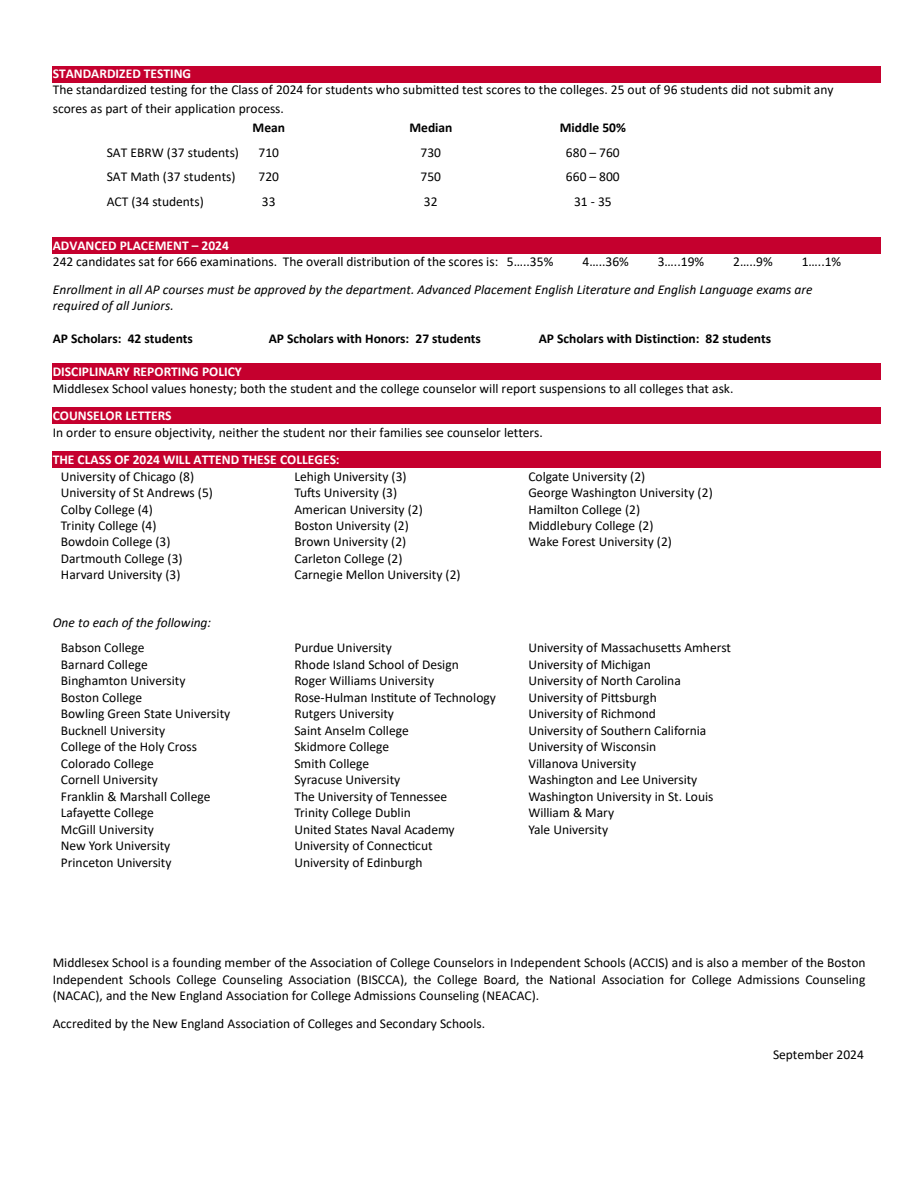
<style>
.page{position:relative;width:918px;height:1188px;background:#fff}
.page>*{position:absolute;margin:0;border:0;box-sizing:border-box;transform-origin:0 0}
.t1{font:13.5px/16.5px "Calibri";color:#000}
.t2{font:italic 13.5px/16.5px "Calibri";color:#000}
.t3{font:700 13.5px "Calibri";color:#fff}
.t4{font:700 13.5px "Calibri";color:#000}
</style>
<div class="page">
<div style="left:52px;top:407px;width:829px;height:16px;background:#c5002e"></div>
<div style="left:52px;top:452px;width:829px;height:16px;background:#c5002e"></div>
<div style="left:52px;top:364px;width:829px;height:16px;background:#c5002e"></div>
<div style="left:52px;top:238px;width:829px;height:16px;background:#c5002e"></div>
<div style="left:52px;top:66px;width:829px;height:16px;background:#c5002e"></div>
<p class="t3" style="left:53px;top:64px;width:140px">STANDARDIZED TESTING</p>
<p class="t1" style="left:53px;top:80px;width:782px;line-height:18.9px">The standardized testing for the Class of 2024 for students who submitted test scores to the colleges. 25 out of 96 students did not submit any scores as part of their application process.</p>
<p class="t4" style="left:253px;top:118px;width:34px">Mean</p>
<p class="t4" style="left:409px;top:118px;width:45px">Median</p>
<p class="t4" style="left:560px;top:118px;width:68px">Middle 50%</p>
<p class="t1" style="left:107px;top:144px;width:134px">SAT EBRW (37 students)</p>
<p class="t1" style="left:259px;top:144px;width:22px">710</p>
<p class="t1" style="left:421px;top:144px;width:22px">730</p>
<p class="t1" style="left:566px;top:144px;width:55px">680 – 760</p>
<p class="t1" style="left:107px;top:168px;width:130px">SAT Math (37 students)</p>
<p class="t1" style="left:259px;top:168px;width:22px">720</p>
<p class="t1" style="left:421px;top:168px;width:22px">750</p>
<p class="t1" style="left:566px;top:168px;width:55px">660 – 800</p>
<p class="t1" style="left:107px;top:193px;width:98px">ACT (34 students)</p>
<p class="t1" style="left:262px;top:193px;width:15px">33</p>
<p class="t1" style="left:424px;top:193px;width:15px">32</p>
<p class="t1" style="left:574px;top:193px;width:39px">31 - 35</p>
<p class="t3" style="left:53px;top:236px;width:178px">ADVANCED PLACEMENT – 2024</p>
<p class="t1" style="left:53px;top:253px;width:502px">242 candidates sat for 666 examinations. The overall distribution of the scores is: 5…..35%</p>
<p class="t1" style="left:582px;top:253px;width:48px">4…..36%</p>
<p class="t1" style="left:658px;top:253px;width:48px">3…..19%</p>
<p class="t1" style="left:733px;top:253px;width:41px">2…..9%</p>
<p class="t1" style="left:802px;top:253px;width:41px">1…..1%</p>
<p class="t2" style="left:53px;top:280px;width:761px">Enrollment in all AP courses must be approved by the department. Advanced Placement English Literature and English Language exams are required of all Juniors.</p>
<p class="t4" style="left:53px;top:329px;width:142px">AP Scholars: 42 students</p>
<p class="t4" style="left:269px;top:329px;width:214px">AP Scholars with Honors: 27 students</p>
<p class="t4" style="left:539px;top:329px;width:234px">AP Scholars with Distinction: 82 students</p>
<p class="t3" style="left:53px;top:362px;width:191px">DISCIPLINARY REPORTING POLICY</p>
<p class="t1" style="left:53px;top:380px;width:682px">Middlesex School values honesty; both the student and the college counselor will report suspensions to all colleges that ask.</p>
<p class="t3" style="left:53px;top:406px;width:120px">COUNSELOR LETTERS</p>
<p class="t1" style="left:53px;top:424px;width:492px">In order to ensure objectivity, neither the student nor their families see counselor letters.</p>
<p class="t3" style="left:53px;top:450px;width:288px">THE CLASS OF 2024 WILL ATTEND THESE COLLEGES:</p>
<p class="t1" style="left:61px;top:468px;width:154px">University of Chicago (8)<br>University of St Andrews (5)<br>Colby College (4)<br>Trinity College (4)<br>Bowdoin College (3)<br>Dartmouth College (3)<br>Harvard University (3)</p>
<p class="t1" style="left:295px;top:468px;width:168px">Lehigh University (3)<br>Tufts University (3)<br>American University (2)<br>Boston University (2)<br>Brown University (2)<br>Carleton College (2)<br>Carnegie Mellon University (2)</p>
<p class="t1" style="left:528px;top:468px;width:186px">Colgate University (2)<br>George Washington University (2)<br>Hamilton College (2)<br>Middlebury College (2)<br>Wake Forest University (2)</p>
<p class="t2" style="left:53px;top:614px;width:160px">One to each of the following:</p>
<p class="t1" style="left:61px;top:639px;width:171px">Babson College<br>Barnard College<br>Binghamton University<br>Boston College<br>Bowling Green State University<br>Bucknell University<br>College of the Holy Cross<br>Colorado College<br>Cornell University<br>Franklin &amp; Marshall College<br>Lafayette College<br>McGill University<br>New York University<br>Princeton University</p>
<p class="t1" style="left:295px;top:639px;width:203px">Purdue University<br>Rhode Island School of Design<br>Roger Williams University<br>Rose-Hulman Institute of Technology<br>Rutgers University<br>Saint Anselm College<br>Skidmore College<br>Smith College<br>Syracuse University<br>The University of Tennessee<br>Trinity College Dublin<br>United States Naval Academy<br>University of Connecticut<br>University of Edinburgh</p>
<p class="t1" style="left:528px;top:639px;width:204px">University of Massachusetts Amherst<br>University of Michigan<br>University of North Carolina<br>University of Pittsburgh<br>University of Richmond<br>University of Southern California<br>University of Wisconsin<br>Villanova University<br>Washington and Lee University<br>Washington University in St. Louis<br>William &amp; Mary<br>Yale University</p>
<p class="t1" style="left:53px;top:954px;width:814px;text-align:justify">Middlesex School is a founding member of the Association of College Counselors in Independent Schools (ACCIS) and is also a member of the Boston Independent Schools College Counseling Association (BISCCA), the College Board, the National Association for College Admissions Counseling (NACAC), and the New England Association for College Admissions Counseling (NEACAC).</p>
<p class="t1" style="left:53px;top:1015px;width:434px">Accredited by the New England Association of Colleges and Secondary Schools.</p>
<p class="t1" style="left:773px;top:1046px;width:92px">September 2024</p>
</div>
